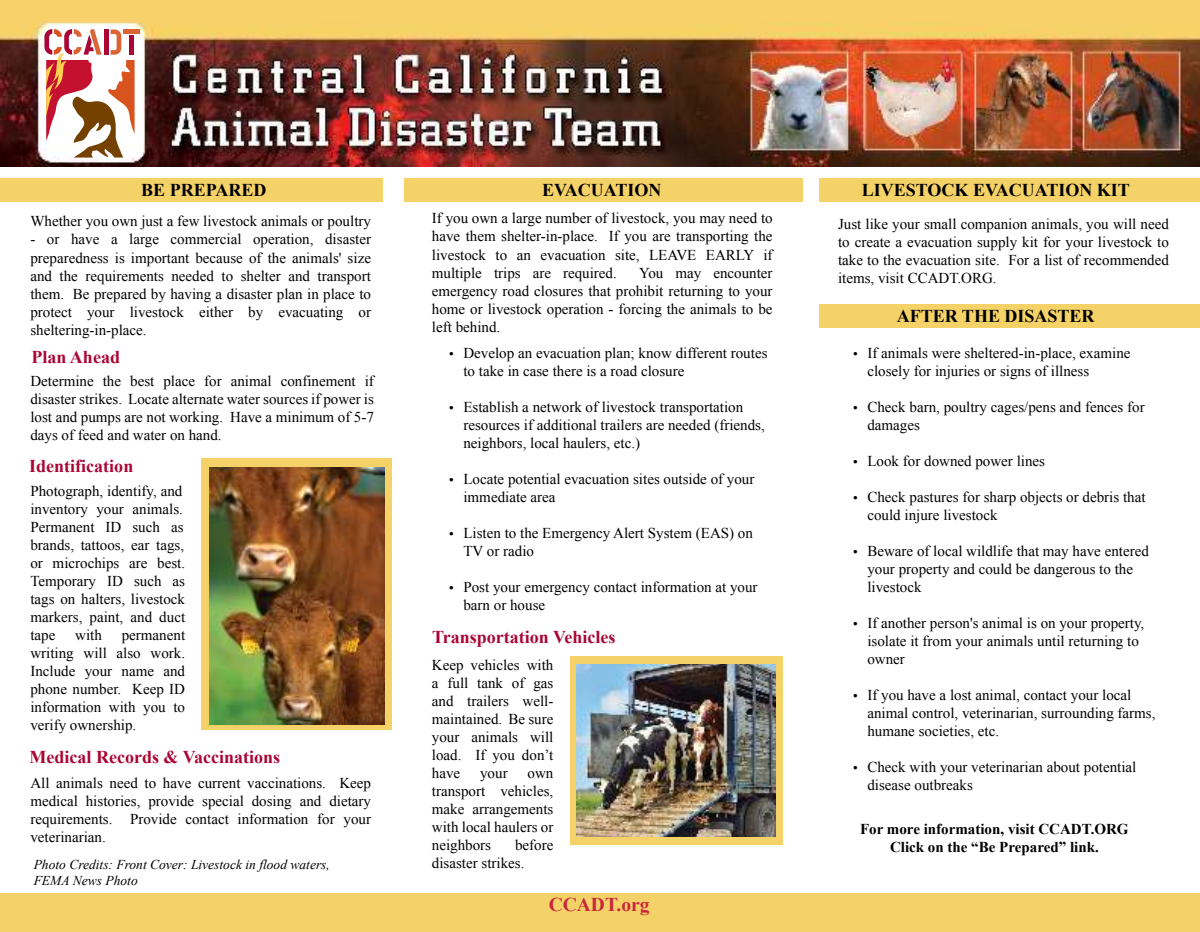
<style>
.page{position:relative;width:1200px;height:932px;background:#fff}
.page>*{position:absolute;margin:0;border:0;box-sizing:border-box;transform-origin:0 0}
.t1{font:700 19.5px "Times New Roman";color:#c9263c}
.t2{font:700 18px "Times New Roman";color:#aa0534}
.t3{font:700 18px "Times New Roman";color:#000}
.t4{font:16.5px/36px "Myriad Pro";color:#000}
.t5{font:15px/18px "Times New Roman";color:#000}
.t6{font:700 15px/18px "Times New Roman";color:#000;text-align:center}
.t7{font:italic 13.5px/16.2px "Times New Roman";color:#000}
</style>
<div class="page">
<img style="left:0;top:0;width:1199px;height:167px">
<div style="left:0;top:893px;width:1199px;height:38px;background:#f5d268"></div>
<div style="left:0;top:178px;width:382px;height:24px;background:#f5d268"></div>
<div style="left:404px;top:178px;width:398px;height:24px;background:#f5d268"></div>
<div style="left:819px;top:178px;width:380px;height:24px;background:#f5d268"></div>
<div style="left:202px;top:458px;width:190px;height:271px;background:#f5d268"></div>
<div style="left:569px;top:656px;width:213px;height:188px;background:#f5d268"></div>
<div style="left:819px;top:304px;width:380px;height:23px;background:#f5d268"></div>
<div style="left:123px;top:29px;width:16px;height:5px;background:#db6434"></div>
<svg style="left:44px;top:29px;width:90px;height:132px"></svg>
<img style="left:576px;top:664px;width:199px;height:172px">
<img style="left:209px;top:467px;width:175px;height:256px">
<p class="t3" style="left:141px;top:184px;width:127px">BE PREPARED</p>
<p class="t3" style="left:542px;top:183px;width:121px">EVACUATION</p>
<p class="t3" style="left:861px;top:184px;width:270px">LIVESTOCK EVACUATION KIT</p>
<p class="t5" style="left:30px;top:214px;width:342px">Whether you own just a few livestock animals or poultry</p>
<p class="t5" style="left:30px;top:232px;width:342px;text-align:justify">- or have a large commercial operation, disaster preparedness is important because of the animals' size and the requirements needed to shelter and transport them. Be prepared by having a disaster plan in place to protect your livestock either by evacuating or sheltering-in-place.</p>
<p class="t5" style="left:30px;top:373px;width:345px;text-align:justify">Determine the best place for animal confinement if disaster strikes. Locate alternate water sources if power is lost and pumps are not working. Have a minimum of 5-7 days of feed and water on hand.</p>
<p class="t2" style="left:29px;top:460px;width:106px">Identification</p>
<p class="t5" style="left:30px;top:483px;width:156px">Photograph, identify, and inventory your animals.<br>Permanent ID such as brands, tattoos, ear tags, or microchips are best.<br>Temporary ID such as tags on halters, livestock markers, paint, and duct tape</p>
<p class="t2" style="left:31px;top:350px;width:90px">Plan Ahead</p>
<p class="t5" style="left:75px;top:627px;width:28px">with</p>
<p class="t5" style="left:30px;top:627px;width:156px;text-align:justify;text-indent:91px">permanent writing will also work.<br>Include your name and phone number. Keep ID information with you to verify ownership.</p>
<p class="t2" style="left:30px;top:750px;width:252px">Medical Records &amp; Vaccinations</p>
<p class="t5" style="left:30px;top:775px;width:342px;text-align:justify">All animals need to have current vaccinations. Keep medical histories, provide special dosing and dietary requirements. Provide contact information for your veterinarian.</p>
<p class="t7" style="left:34px;top:857px;width:297px">Photo Credits: Front Cover: Livestock in flood waters,<br>FEMA News Photo</p>
<p class="t5" style="left:432px;top:211px;width:342px;text-align:justify">If you own a large number of livestock, you may need to have them shelter-in-place. If you are transporting the livestock to an evacuation site, LEAVE EARLY if multiple trips are required.</p>
<p class="t5" style="left:432px;top:265px;width:342px;text-align:justify;text-indent:207px">You may encounter emergency road closures that prohibit returning to your home or livestock operation - forcing the animals to be left behind.</p>
<p class="t4" style="left:449px;top:334px;width:6px">•</p>
<p class="t4" style="left:449px;top:388px;width:6px">•</p>
<p class="t4" style="left:449px;top:460px;width:6px">•</p>
<p class="t4" style="left:449px;top:514px;width:6px">•</p>
<p class="t4" style="left:449px;top:568px;width:6px">•</p>
<p class="t5" style="left:463px;top:345px;width:305px">Develop an evacuation plan; know different routes to take in case there is a road closure</p>
<p class="t5" style="left:463px;top:399px;width:303px">Establish a network of livestock transportation resources if additional trailers are needed (friends, neighbors, local haulers, etc.)</p>
<p class="t5" style="left:463px;top:471px;width:292px">Locate potential evacuation sites outside of your immediate area</p>
<p class="t5" style="left:463px;top:525px;width:291px">Listen to the Emergency Alert System (EAS) on<br>TV or radio</p>
<p class="t5" style="left:463px;top:579px;width:295px">Post your emergency contact information at your barn or house</p>
<p class="t2" style="left:432px;top:631px;width:185px">Transportation Vehicles</p>
<p class="t5" style="left:432px;top:656px;width:123px;text-align:justify">Keep vehicles with a full tank of gas and trailers well&shy;maintained. Be sure your animals will load. If you don’t have</p>
<p class="t5" style="left:432px;top:764px;width:123px;text-align:justify;text-indent:96px">own transport vehicles, make arrangements with local haulers or neighbors</p>
<p class="t5" style="left:480px;top:764px;width:29px">your</p>
<p class="t5" style="left:432px;top:836px;width:123px;text-indent:83px">before disaster strikes.</p>
<p class="t5" style="left:837px;top:216px;width:332px;text-align:justify">Just like your small companion animals, you will need to create a evacuation supply kit for your livestock to take to the evacuation site. For a list of recommended items, visit CCADT.ORG.</p>
<p class="t3" style="left:896px;top:309px;width:199px">AFTER THE DISASTER</p>
<p class="t4" style="left:853px;top:334px;width:6px">•</p>
<p class="t4" style="left:853px;top:388px;width:6px">•</p>
<p class="t4" style="left:853px;top:442px;width:6px">• •</p>
<p class="t4" style="left:853px;top:532px;width:6px">•</p>
<p class="t4" style="left:853px;top:604px;width:6px">•</p>
<p class="t4" style="left:853px;top:676px;width:6px">•</p>
<p class="t4" style="left:853px;top:748px;width:6px">•</p>
<p class="t5" style="left:867px;top:345px;width:264px">If animals were sheltered-in-place, examine closely for injuries or signs of illness</p>
<p class="t5" style="left:867px;top:399px;width:279px">Check barn, poultry cages/pens and fences for damages</p>
<p class="t5" style="left:867px;top:453px;width:179px">Look for downed power lines</p>
<p class="t5" style="left:867px;top:489px;width:279px">Check pastures for sharp objects or debris that could injure livestock</p>
<p class="t5" style="left:867px;top:543px;width:283px">Beware of local wildlife that may have entered your property and could be dangerous to the livestock</p>
<p class="t5" style="left:867px;top:615px;width:278px">If another person's animal is on your property, isolate it from your animals until returning to owner</p>
<p class="t5" style="left:867px;top:687px;width:289px">If you have a lost animal, contact your local animal control, veterinarian, surrounding farms, humane societies, etc.</p>
<p class="t5" style="left:867px;top:759px;width:270px">Check with your veterinarian about potential disease outbreaks</p>
<p class="t6" style="left:859px;top:821px;width:270px">For more information, visit CCADT.ORG<br>Click on the “Be Prepared” link.</p>
<h1 class="t1" style="left:548px;top:897px;width:102px">CCADT.org</h1>
</div>
